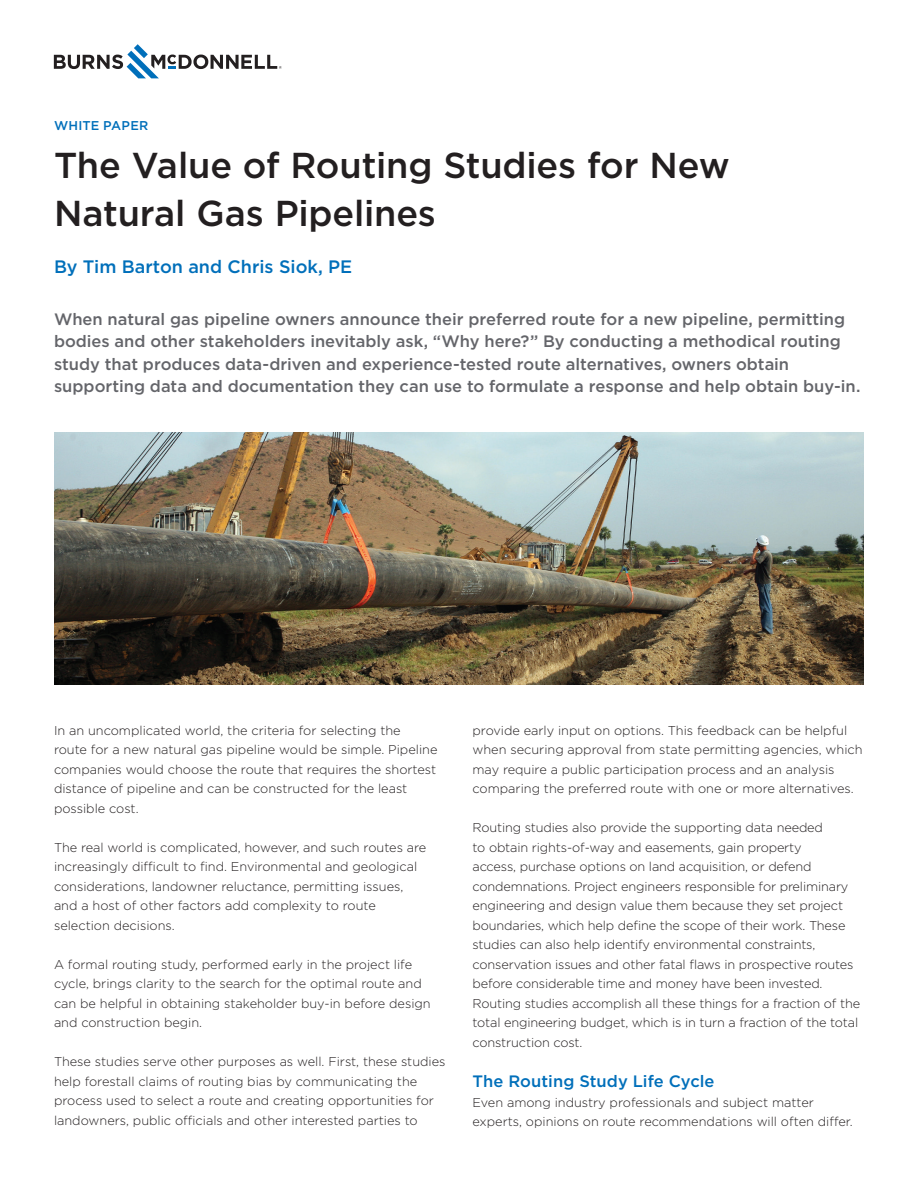
<style>
.page{position:relative;width:918px;height:1188px;background:#fff}
.page>*{position:absolute;margin:0;border:0;box-sizing:border-box;transform-origin:0 0}
.Front_Page_-_Main_Ti{font:500 36px/48px "Gotham";letter-spacing:-.005em;color:#231f20}
.Front_Page_-_Author{font:500 18px "Gotham";color:#006fba}
.Front_Page_-_Intro_T{font:500 16.5px/22.5px "Gotham";color:#64656a}
.Subhead{font:500 16.5px "Gotham";color:#006fba}
.Body_Text{font:300 12.75px/19.5px "Gotham";color:#231f20}
.Front_Page_-_Main_Ti-2{font:500 12.75px "Gotham";letter-spacing:.015em;color:#006fba}
</style>
<div class="page">
<svg style="left:54px;top:44px;width:228px;height:34px"></svg>
<img style="left:54px;top:432px;width:810px;height:252px">
<p class="Front_Page_-_Main_Ti-2" style="left:54px;top:117px;width:96px">WHITE PAPER</p>
<p class="Front_Page_-_Main_Ti" style="left:54px;top:141px;width:677px">The Value of Routing Studies for New<br>Natural Gas Pipelines</p>
<p class="Front_Page_-_Author" style="left:54px;top:255px;width:300px">By Tim Barton and Chris Siok, PE</p>
<p class="Front_Page_-_Intro_T" style="left:54px;top:307px;width:808px">When natural gas pipeline owners announce their preferred route for a new pipeline, permitting bodies and other stakeholders inevitably ask, “Why here?” By conducting a methodical routing study that produces data-driven and experience-tested route alternatives, owners obtain supporting data and documentation they can use to formulate a response and help obtain buy-in.</p>
<p class="Body_Text" style="left:54px;top:720px;width:385px">In an uncomplicated world, the criteria for selecting the<br>route for a new natural gas pipeline would be simple. Pipeline companies would choose the route that requires the shortest distance of pipeline and can be constructed for the least possible cost.</p>
<p class="Body_Text" style="left:54px;top:837px;width:374px">The real world is complicated, however, and such routes are increasingly difficult to find. Environmental and geological considerations, landowner reluctance, permitting issues, and a host of other factors add complexity to route selection decisions.</p>
<p class="Body_Text" style="left:54px;top:954px;width:378px">A formal routing study, performed early in the project life cycle, brings clarity to the search for the optimal route and can be helpful in obtaining stakeholder buy-in before design and construction begin.</p>
<p class="Body_Text" style="left:54px;top:1052px;width:393px">These studies serve other purposes as well. First, these studies help forestall claims of routing bias by communicating the process used to select a route and creating opportunities for landowners, public officials and other interested parties to</p>
<p class="Body_Text" style="left:472px;top:720px;width:392px">provide early input on options. This feedback can be helpful when securing approval from state permitting agencies, which may require a public participation process and an analysis comparing the preferred route with one or more alternatives.</p>
<p class="Body_Text" style="left:472px;top:818px;width:389px">Routing studies also provide the supporting data needed<br>to obtain rights-of-way and easements, gain property<br>access, purchase options on land acquisition, or defend condemnations. Project engineers responsible for preliminary engineering and design value them because they set project boundaries, which help define the scope of their work. These studies can also help identify environmental constraints, conservation issues and other fatal flaws in prospective routes before considerable time and money have been invested.<br>Routing studies accomplish all these things for a fraction of the total engineering budget, which is in turn a fraction of the total construction cost.</p>
<p class="Subhead" style="left:472px;top:1071px;width:243px">The Routing Study Life Cycle</p>
<p class="Body_Text" style="left:472px;top:1092px;width:382px">Even among industry professionals and subject matter experts, opinions on route recommendations will often differ.</p>
</div>
